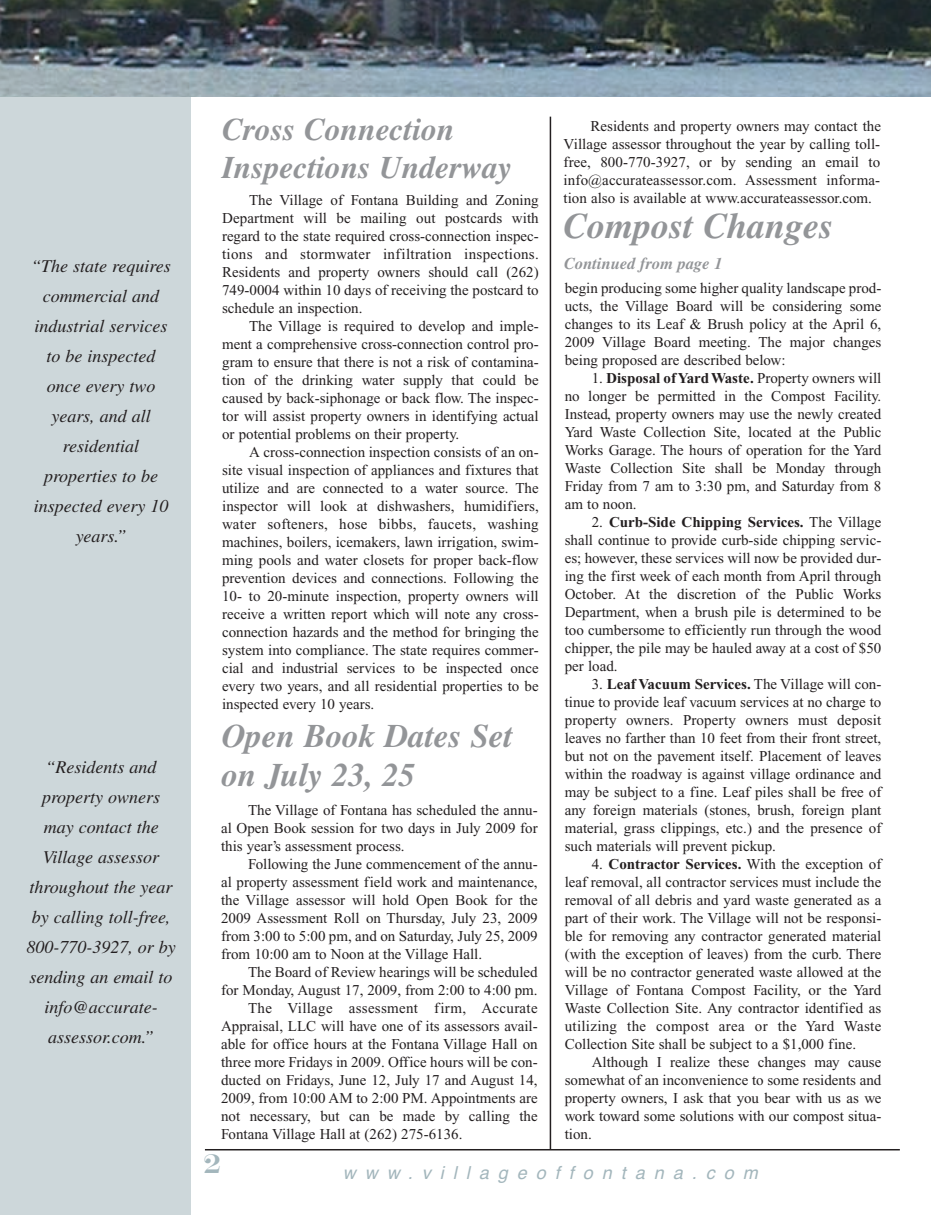
<style>
.page{position:relative;width:945px;height:1215px;background:#fff}
.page>*{position:absolute;margin:0;border:0;box-sizing:border-box;transform-origin:0 0}
.t1{font:italic 700 36px "Times";color:#939598}
.t2{font:italic 700 33px/39.6px "Times";color:#939598}
.t3{font:italic 700 31.5px/37.8px "Times";color:#939598}
.t4{font:27px "Engravers";color:#a3b6bc}
.t5{font:italic 18px/30px "Times";color:#231f20;text-align:center}
.t6{font:italic 18px "Helvetica";color:#a3b6bc}
.t7{font:italic 700 16.5px "Times";color:#939598}
.t8{font:15px/18px "Times New Roman";color:#231f20;text-align:justify}
.t9{font:15px "Times New Roman";letter-spacing:.02em;color:#231f20}
.s1{font-weight:700}
</style>
<div class="page">
<div style="left:0;top:95px;width:190px;height:1120px;background:#cdd7da"></div>
<hr style="left:550px;top:117px;width:1px;height:1033px;background:#231f20">
<img style="left:0;top:0;width:931px;height:96px">
<hr style="left:205px;top:1149px;width:695px;height:1px;background:#231f20">
<p class="t5" style="left:31px;top:253px;width:141px">“The state requires commercial and industrial services to be inspected once every two years, and all residential properties to be inspected every 10 years.”</p>
<p class="t5" style="left:26px;top:753px;width:151px">“Residents and property owners may contact the<br>Village assessor throughout the year by calling toll-free,<br>800-770-3927, or by sending an email to info@accurate&shy;assessor.com.”</p>
<h3 class="t3" style="left:222px;top:114px;width:292px">Cross Connection<br>Inspections Underway</h3>
<p class="t8" style="left:564px;top:119px;width:319px;text-indent:27px">Residents and property owners may contact the Village assessor throughout the year by calling toll&shy;free, 800-770-3927, or by sending an email to info@accurateassessor.com. Assessment informa&shy;tion also is available at www.accurateassessor.com.</p>
<p class="t8" style="left:222px;top:192px;width:318px;text-indent:27px">The Village of Fontana Building and Zoning Department will be mailing out postcards with regard to the state required cross-connection inspec&shy;tions and stormwater infiltration inspections.<br>Residents and property owners should call (262)<br>749-0004 within 10 days of receiving the postcard to schedule an inspection.</p>
<p class="t8" style="left:222px;top:318px;width:318px;text-indent:27px">The Village is required to develop and imple&shy;ment a comprehensive cross-connection control pro&shy;gram to ensure that there is not a risk of contamina&shy;tion of the drinking water supply that could be caused by back-siphonage or back flow. The inspec&shy;tor will assist property owners in identifying actual or potential problems on their property.</p>
<p class="t8" style="left:222px;top:444px;width:318px;text-indent:27px">A cross-connection inspection consists of an on&shy;site visual inspection of appliances and fixtures that utilize and are connected to a water source. The inspector will look at dishwashers, humidifiers, water softeners, hose bibbs, faucets, washing machines, boilers, icemakers, lawn irrigation, swim&shy;ming pools and water closets for proper back-flow prevention devices and connections. Following the 10- to 20-minute inspection, property owners will receive a written report which will note any cross&shy;connection hazards and the method for bringing the system into compliance. The state requires commer&shy;cial and industrial services to be inspected once every two years, and all residential properties to be inspected every 10 years.</p>
<h1 class="t1" style="left:563px;top:213px;width:271px">Compost Changes</h1>
<p class="t7" style="left:564px;top:257px;width:160px">Continued from page 1</p>
<p class="t8" style="left:565px;top:280px;width:318px">begin producing some higher quality landscape prod&shy;ucts, the Village Board will be considering some changes to its Leaf &amp; Brush policy at the April 6, 2009 Village Board meeting. The major changes being proposed are described below:</p>
<p class="t8" style="left:565px;top:370px;width:318px;text-indent:27px">1. <span class="s1">Disposal ofYardWaste.</span> Property owners will no longer be permitted in the Compost Facility.<br>Instead, property owners may use the newly created Yard Waste Collection Site, located at the Public Works Garage. The hours of operation for the Yard Waste Collection Site shall be Monday through Friday from 7 am to 3:30 pm, and Saturday from 8 am to noon.</p>
<p class="t8" style="left:565px;top:514px;width:318px;text-indent:27px">2. <span class="s1">Curb-Side Chipping Services.</span> The Village shall continue to provide curb-side chipping servic&shy;es; however, these services will now be provided dur&shy;ing the first week of each month from April through October. At the discretion of the Public Works Department, when a brush pile is determined to be too cumbersome to efficiently run through the wood chipper, the pile may be hauled away at a cost of $50 per load.</p>
<p class="t8" style="left:565px;top:676px;width:318px;text-indent:27px">3. <span class="s1">Leaf Vacuum Services.</span> The Village will con&shy;tinue to provide leaf vacuum services at no charge to property owners. Property owners must deposit leaves no farther than 10 feet from their front street, but not on the pavement itself. Placement of leaves within the roadway is against village ordinance and may be subject to a fine. Leaf piles shall be free of any foreign materials (stones, brush, foreign plant material, grass clippings, etc.) and the presence of such materials will prevent pickup.</p>
<p class="t8" style="left:565px;top:856px;width:318px;text-indent:27px">4. <span class="s1">Contractor Services.</span> With the exception of leaf removal, all contractor services must include the removal of all debris and yard waste generated as a part of their work. The Village will not be responsi&shy;ble for removing any contractor generated material (with the exception of leaves) from the curb. There will be no contractor generated waste allowed at the Village of Fontana Compost Facility, or the Yard Waste Collection Site. Any contractor identified as utilizing the compost area or the Yard Waste Collection Site shall be subject to a $1,000 fine.</p>
<p class="t8" style="left:565px;top:1054px;width:318px;text-indent:27px">Although I realize these changes may cause somewhat of an inconvenience to some residents and property owners, I ask that you bear with us as we work toward some solutions with our compost situa&shy;tion.</p>
<h2 class="t2" style="left:222px;top:719px;width:293px">Open Book Dates Set on July 23, 25</h2>
<p class="t8" style="left:221px;top:802px;width:318px;text-indent:27px">The Village of Fontana has scheduled the annu&shy;al Open Book session for two days in July 2009 for this year’s assessment process.</p>
<p class="t8" style="left:221px;top:856px;width:318px;text-indent:27px">Following the June commencement of the annu&shy;al property assessment field work and maintenance, the Village assessor will hold Open Book for the 2009 Assessment Roll on Thursday, July 23, 2009 from 3:00 to 5:00 pm, and on Saturday, July 25, 2009 from 10:00 am to Noon at the Village Hall.</p>
<p class="t8" style="left:248px;top:964px;width:291px">The Board of Review hearings will be scheduled</p>
<p class="t8" style="left:221px;top:982px;width:318px">for Monday, August 17, 2009, from 2:00 to 4:00 pm.</p>
<p class="t9" style="left:248px;top:1002px;width:291px">The Village assessment firm, Accurate</p>
<p class="t8" style="left:221px;top:1018px;width:318px">Appraisal, LLC will have one of its assessors avail-</p>
<p class="t8" style="left:221px;top:1036px;width:318px">able for office hours at the Fontana Village Hall on</p>
<p class="t8" style="left:221px;top:1054px;width:318px">three more Fridays in 2009. Office hours will be con-</p>
<p class="t8" style="left:221px;top:1072px;width:318px">ducted on Fridays, June 12, July 17 and August 14,</p>
<p class="t8" style="left:221px;top:1090px;width:318px">2009, from 10:00 AM to 2:00 PM. Appointments are</p>
<p class="t8" style="left:221px;top:1108px;width:318px">not necessary, but can be made by calling the</p>
<p class="t8" style="left:221px;top:1126px;width:243px">Fontana Village Hall at (262) 275-6136.</p>
<h3 class="t4" style="left:204px;top:1148px;width:19px">2</h3>
<p class="t6" style="left:343px;top:1162px;width:423px">www.villageoffontana.com</p>
</div>
